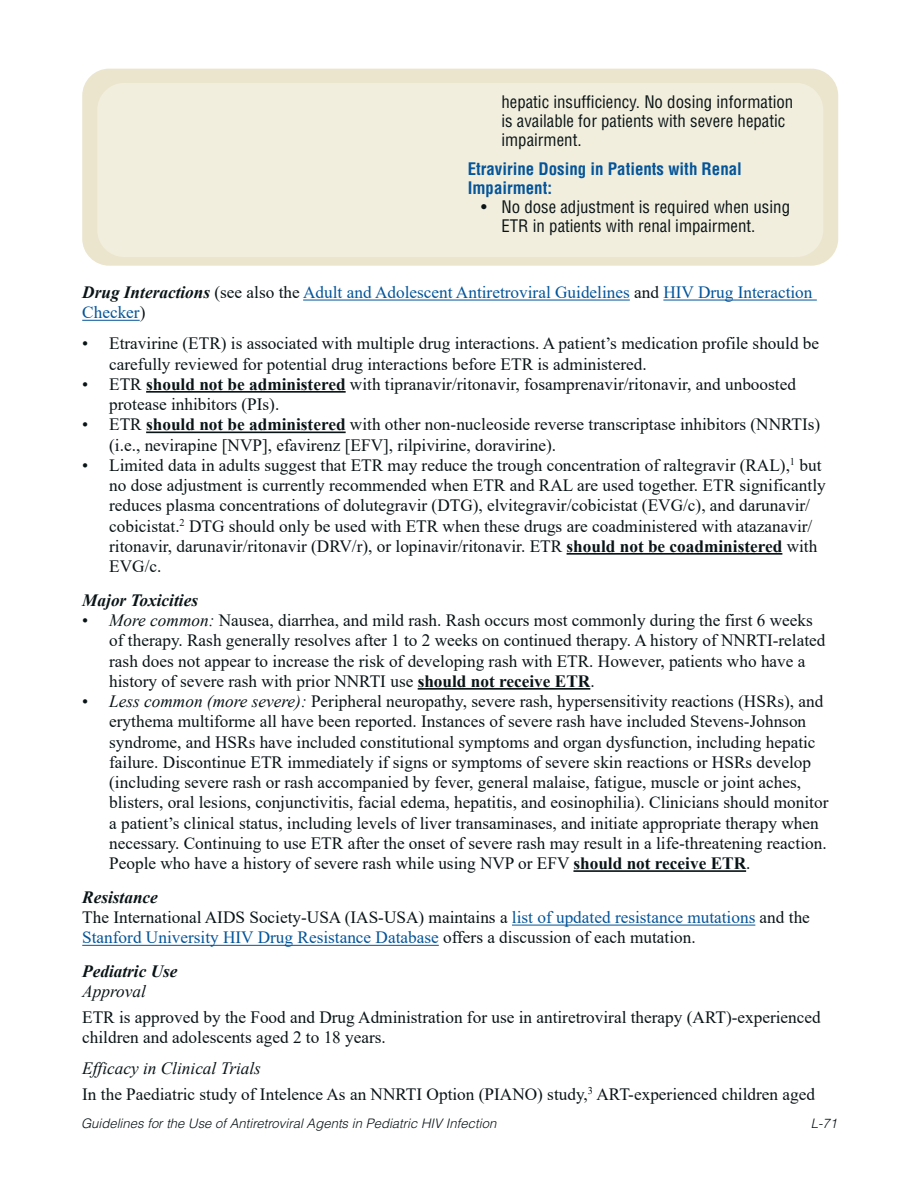
<style>
.page{position:relative;width:918px;height:1188px;background:#fff}
.page>*{position:absolute;margin:0;border:0;box-sizing:border-box;transform-origin:0 0}
.bulleted_text{font:17.25px/20.2px "Times New Roman";color:#0a1416}
.Body{font:17.25px/20.2px "Times New Roman";color:#0a1416}
.Body-2{font:17.25px/20.2px "Times New Roman";color:#045499}
.Body-3{font:italic 700 17.25px "Times New Roman";color:#0a1416}
.Body-4{font:italic 17.25px "Times New Roman";color:#0a1416}
.table_body_drug_tabl{font:condensed 16.8px/18.8px "Helvetica LT Std";color:#0a1416}
.Heading_3_drug_table{font:700 condensed 16.8px/18.8px "Helvetica LT Std";color:#045499}
.t1{font:italic 300 13.2px "Helvetica LT Std";color:#0a1416}
.s1{font-weight:700;font-style:italic;color:#0a1416}
.s2{color:#0a1416}
.s3{font-weight:700}
.s4{font-style:italic}
.s5{color:#045499}
</style>
<div class="page">
<hr style="left:303px;top:300px;width:327px;height:1px;background:#045499">
<hr style="left:663px;top:300px;width:154px;height:1px;background:#045499">
<hr style="left:82px;top:320px;width:58px;height:1px;background:#045499">
<hr style="left:146px;top:391px;width:200px;height:2px;background:#0a1416">
<hr style="left:146px;top:432px;width:200px;height:1px;background:#0a1416">
<hr style="left:567px;top:553px;width:215px;height:2px;background:#0a1416">
<hr style="left:418px;top:688px;width:172px;height:2px;background:#0a1416">
<hr style="left:573px;top:870px;width:173px;height:2px;background:#0a1416">
<hr style="left:512px;top:925px;width:243px;height:1px;background:#045499">
<hr style="left:82px;top:945px;width:357px;height:1px;background:#045499">
<div style="left:82px;top:69px;width:756px;height:197px;background:#eae5cc;border-radius:27px"></div>
<div style="left:97px;top:83px;width:726px;height:174px;background:#f1eede;border-radius:27px"></div>
<p class="table_body_drug_tabl" style="left:501px;top:93px;width:293px">hepatic insufficiency. No dosing information is available for patients with severe hepatic impairment.</p>
<p class="Heading_3_drug_table" style="left:468px;top:160px;width:276px">Etravirine Dosing in Patients with Renal<br>Impairment:</p>
<p class="table_body_drug_tabl" style="left:501px;top:197px;width:290px;text-indent:-20px">• No dose adjustment is required when using<br>ETR in patients with renal impairment.</p>
<p class="Body-2" style="left:82px;top:282px;width:732px"><span class="s1">Drug Interactions</span> <span class="s2">(see also the</span> Adult and Adolescent Antiretroviral Guidelines <span class="s2">and</span> HIV Drug Interaction<br>Checker<span class="s2">)</span></p>
<p class="bulleted_text" style="left:109px;top:333px;width:711px;text-indent:-27px">• Etravirine (ETR) is associated with multiple drug interactions. A patient’s medication profile should be carefully reviewed for potential drug interactions before ETR is administered.</p>
<p class="bulleted_text" style="left:109px;top:374px;width:688px;text-indent:-27px">• ETR <span class="s3">should not be administered</span> with tipranavir/ritonavir, fosamprenavir/ritonavir, and unboosted protease inhibitors (PIs).</p>
<p class="bulleted_text" style="left:109px;top:414px;width:713px;text-indent:-27px">• ETR <span class="s3">should not be administered</span> with other non-nucleoside reverse transcriptase inhibitors (NNRTIs) (i.e., nevirapine [NVP], efavirenz [EFV], rilpivirine, doravirine).</p>
<p class="bulleted_text" style="left:109px;top:455px;width:718px;text-indent:-27px">• Limited data in adults suggest that ETR may reduce the trough concentration of raltegravir (RAL),<sup>1</sup> but no dose adjustment is currently recommended when ETR and RAL are used together. ETR significantly reduces plasma concentrations of dolutegravir (DTG), elvitegravir/cobicistat (EVG/c), and darunavir/ cobicistat.<sup>2</sup> DTG should only be used with ETR when these drugs are coadministered with atazanavir/ ritonavir, darunavir/ritonavir (DRV/r), or lopinavir/ritonavir. ETR <span class="s3">should not be coadministered</span> with EVG/c.</p>
<p class="Body-3" style="left:82px;top:588px;width:117px">Major Toxicities</p>
<p class="bulleted_text" style="left:109px;top:610px;width:718px;text-indent:-27px">• <span class="s4">More common:</span> Nausea, diarrhea, and mild rash. Rash occurs most commonly during the first 6 weeks of therapy. Rash generally resolves after 1 to 2 weeks on continued therapy. A history of NNRTI-related rash does not appear to increase the risk of developing rash with ETR. However, patients who have a history of severe rash with prior NNRTI use <span class="s3">should not receive ETR</span>.</p>
<p class="bulleted_text" style="left:109px;top:691px;width:721px;text-indent:-27px">• <span class="s4">Less common (more severe):</span> Peripheral neuropathy, severe rash, hypersensitivity reactions (HSRs), and erythema multiforme all have been reported. Instances of severe rash have included Stevens-Johnson syndrome, and HSRs have included constitutional symptoms and organ dysfunction, including hepatic failure. Discontinue ETR immediately if signs or symptoms of severe skin reactions or HSRs develop (including severe rash or rash accompanied by fever, general malaise, fatigue, muscle or joint aches, blisters, oral lesions, conjunctivitis, facial edema, hepatitis, and eosinophilia). Clinicians should monitor a patient’s clinical status, including levels of liver transaminases, and initiate appropriate therapy when necessary. Continuing to use ETR after the onset of severe rash may result in a life-threatening reaction.<br>People who have a history of severe rash while using NVP or EFV <span class="s3">should not receive ETR</span>.</p>
<p class="Body-3" style="left:82px;top:885px;width:77px">Resistance</p>
<p class="Body" style="left:82px;top:907px;width:729px">The International AIDS Society-USA (IAS-USA) maintains a <span class="s5">list of updated resistance mutations</span> and the<br><span class="s5">Stanford University HIV Drug Resistance Database</span> offers a discussion of each mutation.</p>
<p class="Body-3" style="left:82px;top:959px;width:97px">Pediatric Use</p>
<p class="Body-4" style="left:82px;top:980px;width:65px">Approval</p>
<p class="Body" style="left:82px;top:1007px;width:740px">ETR is approved by the Food and Drug Administration for use in antiretroviral therapy (ART)-experienced children and adolescents aged 2 to 18 years.</p>
<p class="Body-4" style="left:82px;top:1057px;width:180px">Efficacy in Clinical Trials</p>
<p class="Body" style="left:82px;top:1084px;width:734px">In the Paediatric study of Intelence As an NNRTI Option (PIANO) study,<sup>3</sup> ART-experienced children aged</p>
<p class="t1" style="left:81px;top:1115px;width:417px">Guidelines for the Use of Antiretroviral Agents in Pediatric HIV Infection</p>
<p class="t1" style="left:811px;top:1115px;width:28px">L-71</p>
</div>
